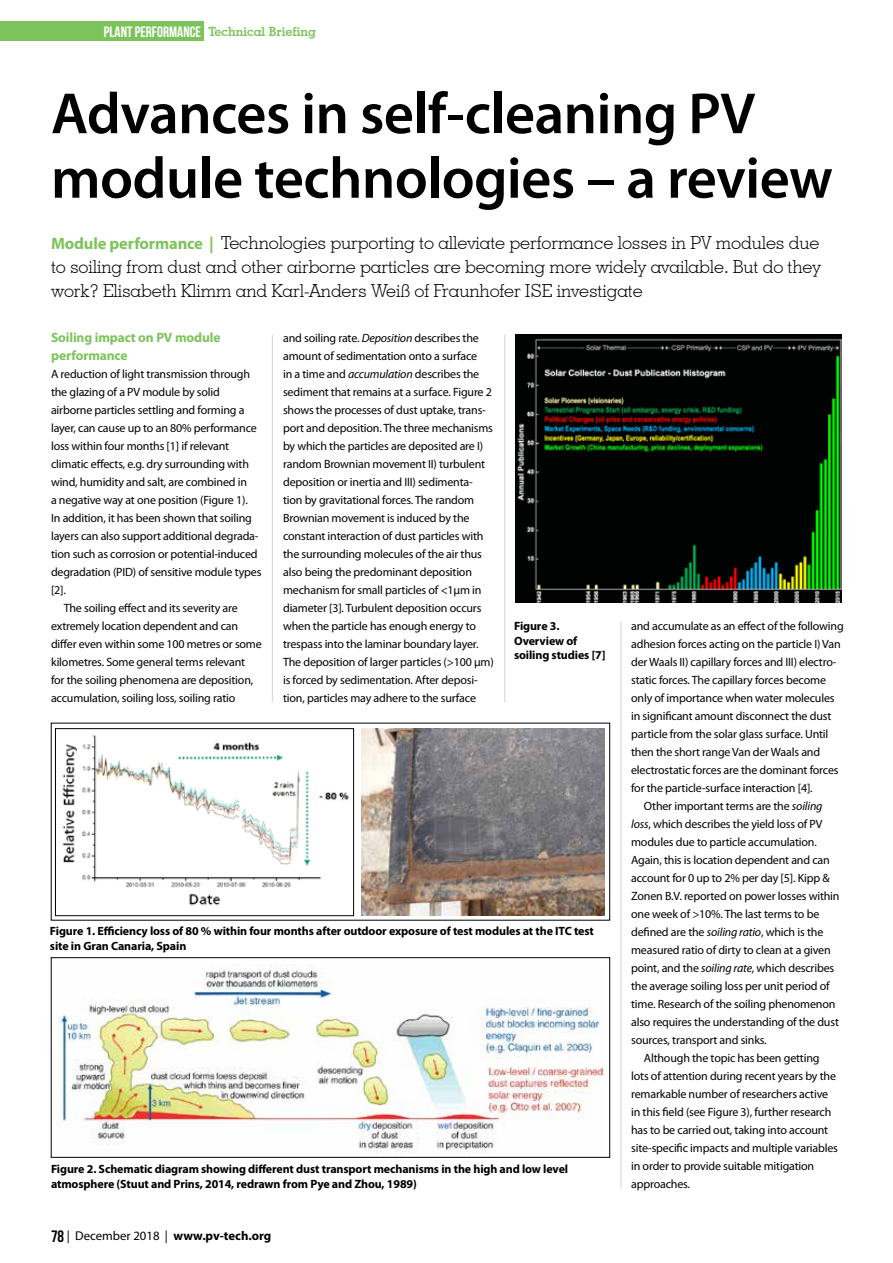
<style>
.page{position:relative;width:893px;height:1263px;background:#fff}
.page>*{position:absolute;margin:0;border:0;box-sizing:border-box;transform-origin:0 0}
.t1{font:600 58.5px/64.5px "Myriad Pro";letter-spacing:-.01em;color:#000}
.t2{font:300 18px/24px "Geometric Slab 703 BT";letter-spacing:-.01em;color:#000;text-align:justify}
.t3{font:700 13.5px/18px "Myriad Pro";letter-spacing:-.01em;color:#7dc35c}
.t4{font:700 12.75px "Geometric Slab 703 BT";color:#7dc35c}
.t5{font:700 12.75px "Myriad Pro";color:#000}
.t6{font:12px/18px "Myriad Pro";letter-spacing:-.015em;color:#000}
.t7{font:700 12px/14.4px "Myriad Pro";letter-spacing:-.01em;color:#000}
.s1{font-family:"Bebas Neue";font-weight:400;font-size:15px;color:#fff}
.s2{font-family:"Myriad Pro";font-weight:700;font-size:16.5px;color:#7dc35c}
.s3{font-style:italic}
.s4{font-family:"Bebas Neue";font-weight:400;font-size:16.5px}
.s5{font-weight:400}
</style>
<div class="page">
<div style="left:0;top:21px;width:204px;height:20px;background:#7dc35c"></div>
<hr style="left:272px;top:334px;width:1px;height:368px;background:#d1d3d4">
<hr style="left:504px;top:334px;width:1px;height:368px;background:#d1d3d4">
<hr style="left:621px;top:621px;width:1px;height:567px;background:#d1d3d4">
<img style="left:62px;top:735px;width:287px;height:171px">
<div style="left:55px;top:728px;width:299px;height:188px;border:1px solid #000"></div>
<img style="left:361px;top:728px;width:244px;height:188px">
<img style="left:56px;top:964px;width:548px;height:190px">
<div style="left:51px;top:957px;width:559px;height:200px;border:1px solid #000"></div>
<img style="left:515px;top:334px;width:327px;height:269px">
<p class="t4" style="left:104px;top:24px;width:213px"><span class="s1">PLANT PERFORMANCE</span> Technical Briefing</p>
<h1 class="t1" style="left:51px;top:80px;width:783px">Advances in self-cleaning PV module technologies – a review</h1>
<p class="t2" style="left:51px;top:230px;width:771px"><span class="s2">Module performance |</span> Technologies purporting to alleviate performance losses in PV modules due to soiling from dust and other airborne particles are becoming more widely available. But do they work? Elisabeth Klimm and Karl-Anders Weiß of Fraunhofer ISE investigate</p>
<p class="t3" style="left:51px;top:328px;width:171px">Soiling impact on PV module performance</p>
<p class="t6" style="left:51px;top:365px;width:201px">A reduction of light transmission through</p>
<p class="t6" style="left:51px;top:383px;width:170px">the glazing of a PV module by solid</p>
<p class="t6" style="left:51px;top:401px;width:195px">airborne particles settling and forming a</p>
<p class="t6" style="left:51px;top:419px;width:207px">layer, can cause up to an 80% performance</p>
<p class="t6" style="left:51px;top:437px;width:180px">loss within four months [1] if relevant</p>
<p class="t6" style="left:51px;top:455px;width:199px">climatic effects, e.g. dry surrounding with</p>
<p class="t6" style="left:51px;top:473px;width:198px">wind, humidity and salt, are combined in</p>
<p class="t6" style="left:51px;top:491px;width:198px">a negative way at one position (Figure 1).</p>
<p class="t6" style="left:51px;top:509px;width:202px">In addition, it has been shown that soiling</p>
<p class="t6" style="left:51px;top:527px;width:209px">layers can also support additional degrada-</p>
<p class="t6" style="left:51px;top:545px;width:208px">tion such as corrosion or potential-induced</p>
<p class="t6" style="left:51px;top:563px;width:212px">degradation (PID) of sensitive module types</p>
<p class="t6" style="left:51px;top:581px;width:16px">[2].</p>
<p class="t6" style="left:64px;top:599px;width:175px">The soiling effect and its severity are</p>
<p class="t6" style="left:51px;top:617px;width:189px">extremely location dependent and can</p>
<p class="t6" style="left:51px;top:635px;width:212px">differ even within some 100 metres or some</p>
<p class="t6" style="left:51px;top:653px;width:196px">kilometres. Some general terms relevant</p>
<p class="t6" style="left:51px;top:671px;width:204px">for the soiling phenomena are deposition,</p>
<p class="t6" style="left:51px;top:689px;width:186px">accumulation, soiling loss, soiling ratio</p>
<p class="t6" style="left:283px;top:329px;width:212px">and soiling rate. <span class="s3">Deposition</span> describes the amount of sedimentation onto a surface<br>in a time and <span class="s3">accumulation</span> describes the sediment that remains at a surface. Figure 2 shows the processes of dust uptake, trans&shy;port and deposition. The three mechanisms by which the particles are deposited are I) random Brownian movement II) turbulent deposition or inertia and III) sedimenta&shy;tion by gravitational forces. The random Brownian movement is induced by the constant interaction of dust particles with the surrounding molecules of the air thus also being the predominant deposition mechanism for small particles of &lt;1µm in diameter [3]. Turbulent deposition occurs when the particle has enough energy to trespass into the laminar boundary layer.<br>The deposition of larger particles (&gt;100 µm) is forced by sedimentation. After deposi&shy;tion, particles may adhere to the surface</p>
<p class="t7" style="left:514px;top:619px;width:93px">Figure 3.<br>Overview of soiling studies [7]</p>
<p class="t7" style="left:50px;top:923px;width:545px">Figure 1. Efficiency loss of 80 % within four months after outdoor exposure of test modules at the ITC test site in Gran Canaria, Spain</p>
<p class="t7" style="left:51px;top:1161px;width:519px">Figure 2. Schematic diagram showing different dust transport mechanisms in the high and low level atmosphere (Stuut and Prins, 2014, redrawn from Pye and Zhou, 1989)</p>
<p class="t5" style="left:51px;top:1227px;width:222px"><span class="s4">78</span> <span class="s5">| December 2018 |</span> www.pv-tech.org</p>
<p class="t6" style="left:631px;top:617px;width:214px">and accumulate as an effect of the following</p>
<p class="t6" style="left:631px;top:635px;width:211px">adhesion forces acting on the particle I) Van</p>
<p class="t6" style="left:631px;top:653px;width:207px">der Waals II) capillary forces and III) electro-</p>
<p class="t6" style="left:631px;top:671px;width:196px">static forces. The capillary forces become</p>
<p class="t6" style="left:631px;top:689px;width:205px">only of importance when water molecules</p>
<p class="t6" style="left:631px;top:707px;width:202px">in significant amount disconnect the dust</p>
<p class="t6" style="left:631px;top:725px;width:199px">particle from the solar glass surface. Until</p>
<p class="t6" style="left:631px;top:743px;width:191px">then the short range Van der Waals and</p>
<p class="t6" style="left:631px;top:761px;width:209px">electrostatic forces are the dominant forces</p>
<p class="t6" style="left:631px;top:779px;width:183px">for the particle-surface interaction [4].</p>
<p class="t6" style="left:644px;top:797px;width:180px">Other important terms are the <span class="s3">soiling</span></p>
<p class="t6" style="left:631px;top:815px;width:193px"><span class="s3">loss</span>, which describes the yield loss of PV</p>
<p class="t6" style="left:631px;top:833px;width:187px">modules due to particle accumulation.</p>
<p class="t6" style="left:631px;top:851px;width:200px">Again, this is location dependent and can</p>
<p class="t6" style="left:631px;top:869px;width:200px">account for 0 up to 2% per day [5]. Kipp &amp;</p>
<p class="t6" style="left:631px;top:887px;width:210px">Zonen B.V. reported on power losses within</p>
<p class="t6" style="left:631px;top:905px;width:190px">one week of &gt;10%. The last terms to be</p>
<p class="t6" style="left:631px;top:923px;width:194px">defined are the <span class="s3">soiling ratio</span>, which is the</p>
<p class="t6" style="left:631px;top:941px;width:201px">measured ratio of dirty to clean at a given</p>
<p class="t6" style="left:631px;top:959px;width:205px">point, and the <span class="s3">soiling rate</span>, which describes</p>
<p class="t6" style="left:631px;top:977px;width:200px">the average soiling loss per unit period of</p>
<p class="t6" style="left:631px;top:995px;width:206px">time. Research of the soiling phenomenon</p>
<p class="t6" style="left:631px;top:1013px;width:209px">also requires the understanding of the dust</p>
<p class="t6" style="left:631px;top:1031px;width:137px">sources, transport and sinks.</p>
<p class="t6" style="left:644px;top:1049px;width:177px">Although the topic has been getting</p>
<p class="t6" style="left:631px;top:1067px;width:206px">lots of attention during recent years by the</p>
<p class="t6" style="left:631px;top:1085px;width:199px">remarkable number of researchers active</p>
<p class="t6" style="left:631px;top:1103px;width:202px">in this field (see Figure 3), further research</p>
<p class="t6" style="left:631px;top:1121px;width:199px">has to be carried out, taking into account</p>
<p class="t6" style="left:631px;top:1139px;width:208px">site-specific impacts and multiple variables</p>
<p class="t6" style="left:631px;top:1157px;width:185px">in order to provide suitable mitigation</p>
<p class="t6" style="left:631px;top:1175px;width:60px">approaches.</p>
</div>
